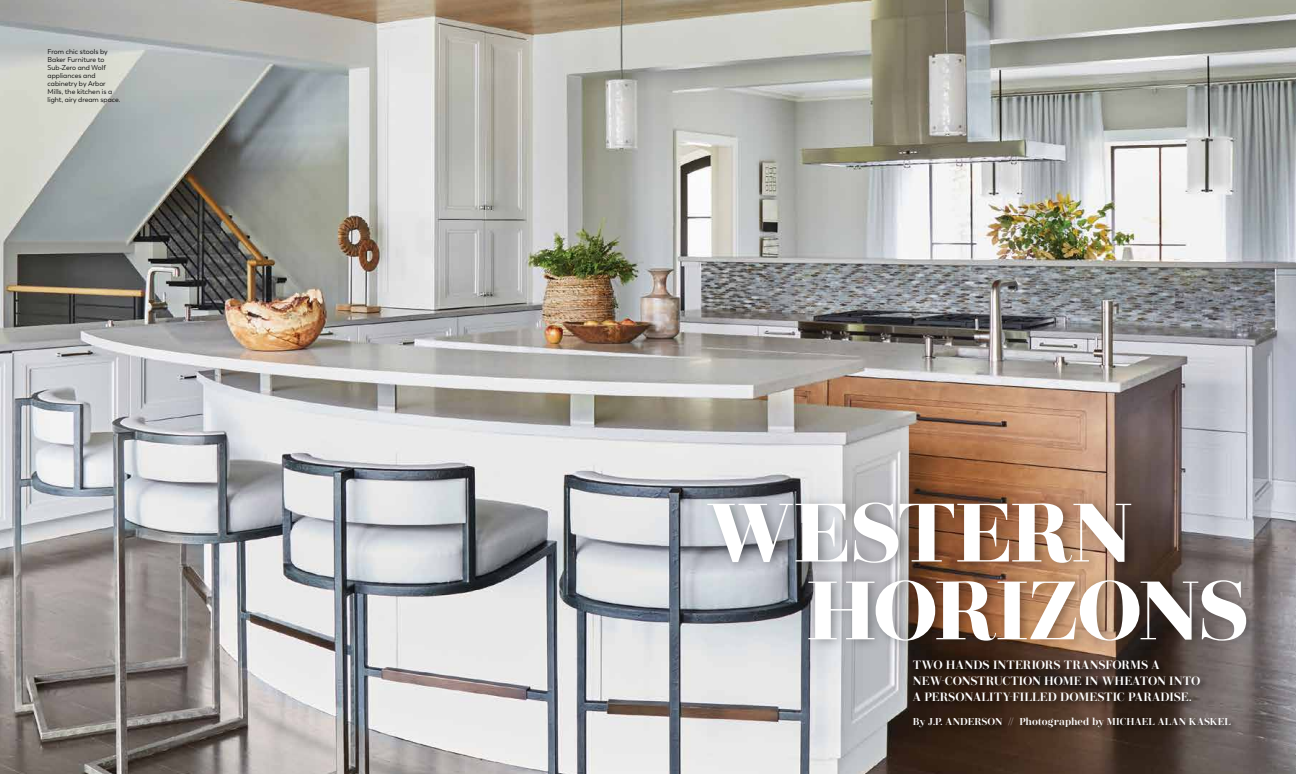
<style>
.page{position:relative;width:1296px;height:774px;background:#fff}
.page>*{position:absolute;margin:0;border:0;box-sizing:border-box;transform-origin:0 0}
.t1{font:700 82.5px/77.8px "Didonesque";letter-spacing:-.02em;color:#fff}
.t2{font:500 12px/16px "Didonesque";letter-spacing:.005em;color:#fff}
.t3{font:500 10px "Didonesque";letter-spacing:.005em;color:#fff}
.t4{font:7px/8px "Trenda";color:#000}
</style>
<div class="page">
<img style="left:0;top:0;width:1296px;height:774px">
<div style="left:912px;top:659px;width:327px;height:77px;background:#000;opacity:.75"></div>
<div style="left:703px;top:494px;width:442px;height:80px;background:#000;opacity:.34"></div>
<div style="left:804px;top:571px;width:456px;height:81px;background:#000;opacity:.34"></div>
<p class="t4" style="left:48px;top:47px;width:74px">From chic stools by<br>Baker Furniture to<br>Sub-Zero and Wolf appliances and cabinetry by Arbor<br>Mills, the kitchen is a light, airy dream space.</p>
<h1 class="t1" style="left:807px;top:496px;width:444px;text-indent:-101px">WESTERN<br>HORIZONS</h1>
<h2 class="t2" style="left:913px;top:657px;width:289px">TWO HANDS INTERIORS TRANSFORMS A<br>NEW-CONSTRUCTION HOME IN WHEATON INTO<br>A PERSONALITY-FILLED DOMESTIC PARADISE.</h2>
<h3 class="t3" style="left:913px;top:716px;width:320px">By J.P. ANDERSON // Photographed by MICHAEL ALAN KASKEL</h3>
</div>
